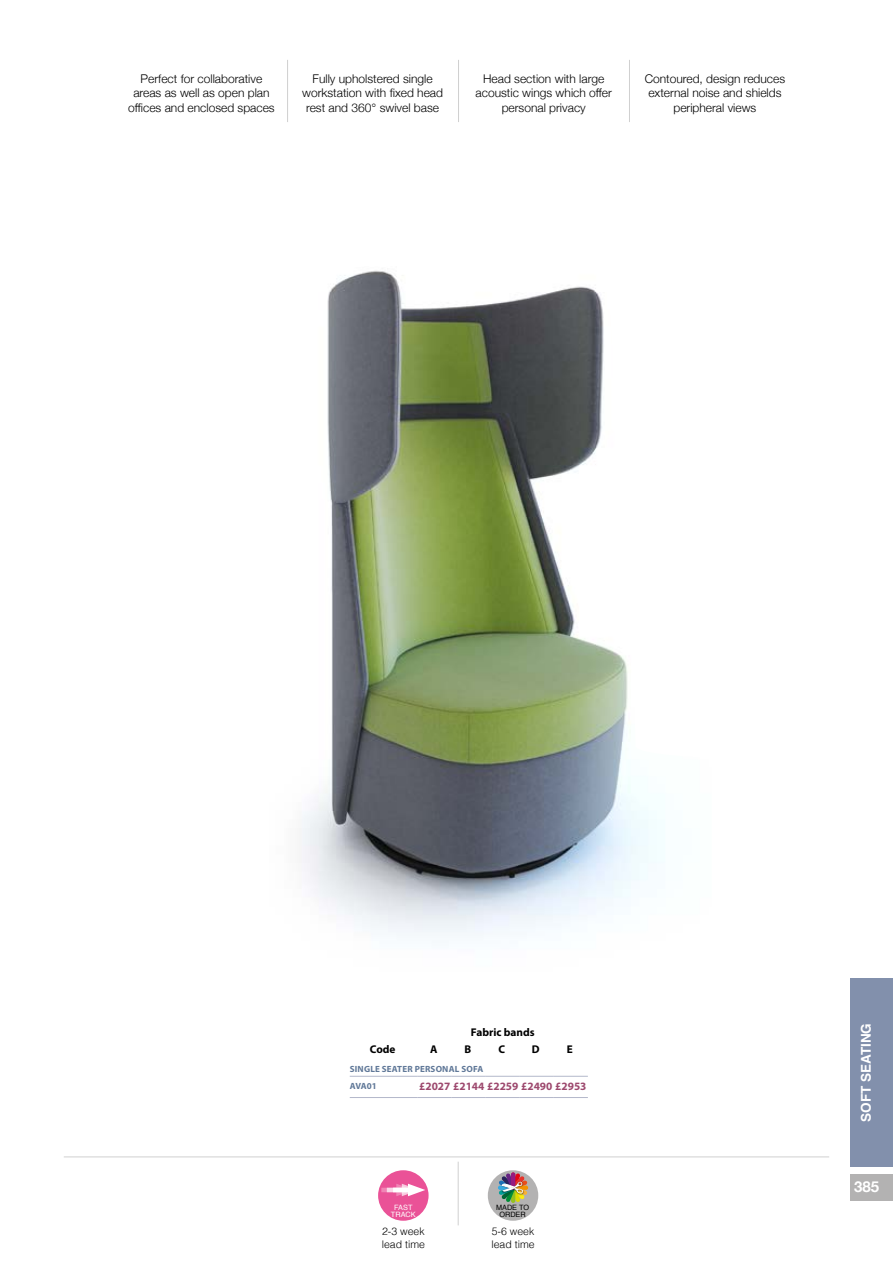
<style>
.page{position:relative;width:893px;height:1263px;background:#fff}
.page>*{position:absolute;margin:0;border:0;box-sizing:border-box;transform-origin:0 0}
.t1{font:700 15px "Helvetica Neue";color:#fff}
.t2{font:700 13.5px "Helvetica";color:#fff}
.t3{font:300 12px/14.4px "Helvetica Neue";color:#000;text-align:center}
.t4{font:700 11.25px "Myriad Pro";color:#9d496e}
.t5{font:700 11.25px "Myriad Pro";color:#000}
.t6{font:300 10.5px/12.6px "Helvetica";color:#000}
.t7{font:700 9px/17.2px "Myriad Pro";letter-spacing:.02em;color:#607898}
.t8{font:7.35px/7.4px "Helvetica";color:#000;text-align:center}
.t9{font:7.35px/7.4px "Helvetica";color:#fff;text-align:center}
</style>
<div class="page">
<img style="left:300px;top:270px;width:365px;height:666px">
<hr style="left:64px;top:1157px;width:765px;height:1px;background:#d0d0d0">
<hr style="left:350px;top:1076px;width:68px;height:1px;background:#b3b8ca">
<hr style="left:418px;top:1076px;width:34px;height:1px;background:#b3b8ca">
<hr style="left:452px;top:1076px;width:34px;height:1px;background:#b3b8ca">
<hr style="left:486px;top:1076px;width:34px;height:1px;background:#b3b8ca">
<hr style="left:520px;top:1076px;width:34px;height:1px;background:#b3b8ca">
<hr style="left:554px;top:1076px;width:34px;height:1px;background:#b3b8ca">
<hr style="left:350px;top:1097px;width:68px;height:1px;background:#b3b8ca">
<hr style="left:418px;top:1097px;width:34px;height:1px;background:#b3b8ca">
<hr style="left:452px;top:1097px;width:34px;height:1px;background:#b3b8ca">
<hr style="left:486px;top:1097px;width:34px;height:1px;background:#b3b8ca">
<hr style="left:520px;top:1097px;width:34px;height:1px;background:#b3b8ca">
<hr style="left:554px;top:1097px;width:34px;height:1px;background:#b3b8ca">
<div style="left:488px;top:1170px;width:50px;height:51px;background:#b3b2b2;border-radius:50%"></div>
<svg style="left:498px;top:1172px;width:30px;height:31px"></svg>
<div style="left:378px;top:1170px;width:51px;height:51px;background:#ea5297;border-radius:50%"></div>
<svg style="left:381px;top:1188px;width:15px;height:4px"></svg>
<svg style="left:396px;top:1184px;width:29px;height:12px"></svg>
<hr style="left:458px;top:1162px;width:1px;height:63px;background:#d0d0d0">
<div style="left:850px;top:978px;width:43px;height:189px;background:#8290ac"></div>
<div style="left:850px;top:1174px;width:43px;height:26px;background:#b3b2b2"></div>
<hr style="left:629px;top:60px;width:1px;height:62px;background:#d0d0d0">
<hr style="left:458px;top:60px;width:1px;height:62px;background:#d0d0d0">
<hr style="left:287px;top:60px;width:1px;height:62px;background:#d0d0d0">
<p class="t3" style="left:128px;top:70px;width:148px">Perfect for collaborative areas as well as open plan offices and enclosed spaces</p>
<p class="t3" style="left:302px;top:70px;width:142px">Fully upholstered single workstation with fixed head rest and 360° swivel base</p>
<p class="t3" style="left:645px;top:70px;width:142px">Contoured, design reduces external noise and shields peripheral views</p>
<p class="t3" style="left:476px;top:70px;width:138px">Head section with large acoustic wings which offer personal privacy</p>
<p class="t5" style="left:471px;top:1025px;width:65px">Fabric bands</p>
<p class="t5" style="left:370px;top:1042px;width:27px">Code</p>
<p class="t5" style="left:430px;top:1042px;width:9px">A</p>
<p class="t5" style="left:464px;top:1042px;width:8px">B</p>
<p class="t5" style="left:498px;top:1042px;width:8px">C</p>
<p class="t5" style="left:532px;top:1042px;width:9px">D</p>
<p class="t5" style="left:567px;top:1042px;width:8px">E</p>
<p class="t7" style="left:350px;top:1060px;width:135px">SINGLE SEATER PERSONAL SOFA<br>AVA01</p>
<p class="t4" style="left:419px;top:1079px;width:169px">£2027 £2144 £2259 £2490 £2953</p>
<p class="t9" style="left:391px;top:1203px;width:26px">FAST<br>TRACK</p>
<p class="t6" style="left:382px;top:1224px;width:45px">2-3 week lead time</p>
<p class="t8" style="left:496px;top:1203px;width:35px">MADE TO<br>ORDER</p>
<p class="t6" style="left:491px;top:1224px;width:45px">5-6 week lead time</p>
<p class="t2" style="left:855px;top:1122px;width:100px;rotate:-90deg">SOFT SEATING</p>
<p class="t1" style="left:854px;top:1174px;width:27px">385</p>
</div>
